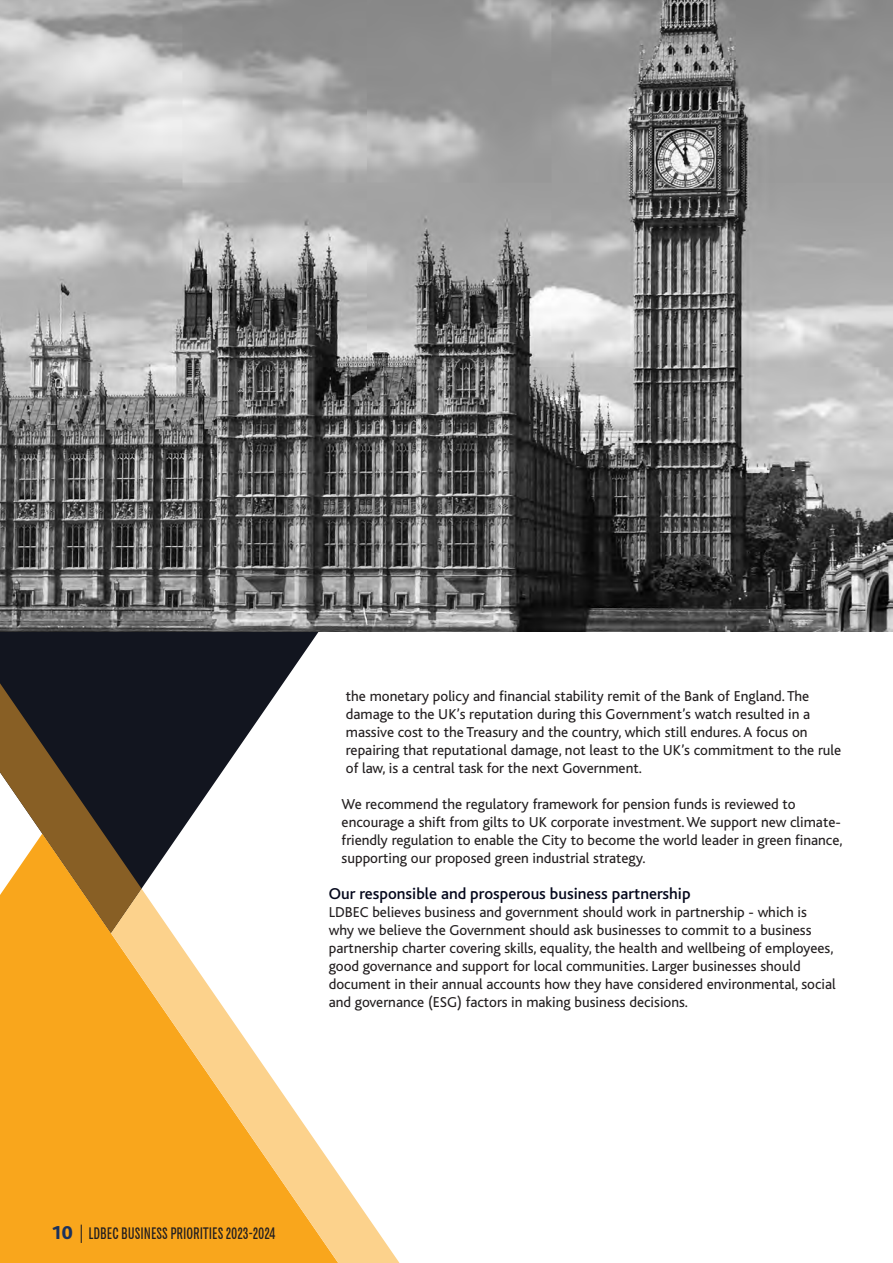
<style>
.page{position:relative;width:893px;height:1263px;background:#fff}
.page>*{position:absolute;margin:0;border:0;box-sizing:border-box;transform-origin:0 0}
.t1{font:500 16.5px "Bliss";color:#06091d}
.t2{font:16.5px "Chartwell Bars";color:#231f20}
.t3{font:15px/18px "Bliss";color:#231f20}
.s1{font-family:"Bliss";font-weight:800;font-size:19.5px;color:#1a315d}
.s2{font-size:18px}
</style>
<div class="page">
<svg style="left:0;top:631px;width:319px;height:141px;fill:#12151f"></svg>
<svg style="left:0;top:772px;width:399px;height:491px"></svg>
<svg style="left:0;top:683px;width:142px;height:250px;background:#755a32"></svg>
<svg style="left:106px;top:926px;width:232px;height:337px"></svg>
<img style="left:0;top:0;width:893px;height:631px">
<p class="t3" style="left:346px;top:687px;width:497px">the monetary policy and financial stability remit of the Bank of England. The damage to the UK’s reputation during this Government’s watch resulted in a massive cost to the Treasury and the country, which still endures. A focus on repairing that reputational damage, not least to the UK’s commitment to the rule of law, is a central task for the next Government.</p>
<p class="t3" style="left:342px;top:795px;width:502px">We recommend the regulatory framework for pension funds is reviewed to encourage a shift from gilts to UK corporate investment. We support new climate&shy;friendly regulation to enable the City to become the world leader in green finance, supporting our proposed green industrial strategy.</p>
<p class="t1" style="left:329px;top:885px;width:363px">Our responsible and prosperous business partnership</p>
<p class="t3" style="left:329px;top:903px;width:508px">LDBEC believes business and government should work in partnership - which is why we believe the Government should ask businesses to commit to a business partnership charter covering skills, equality, the health and wellbeing of employees, good governance and support for local communities. Larger businesses should document in their annual accounts how they have considered environmental, social and governance (ESG) factors in making business decisions.</p>
<p class="t2" style="left:51px;top:1223px;width:226px"><span class="s1">10</span> <span class="s2">|</span> LDBEC BUSINESS PRIORITIES 2023-2024</p>
</div>
